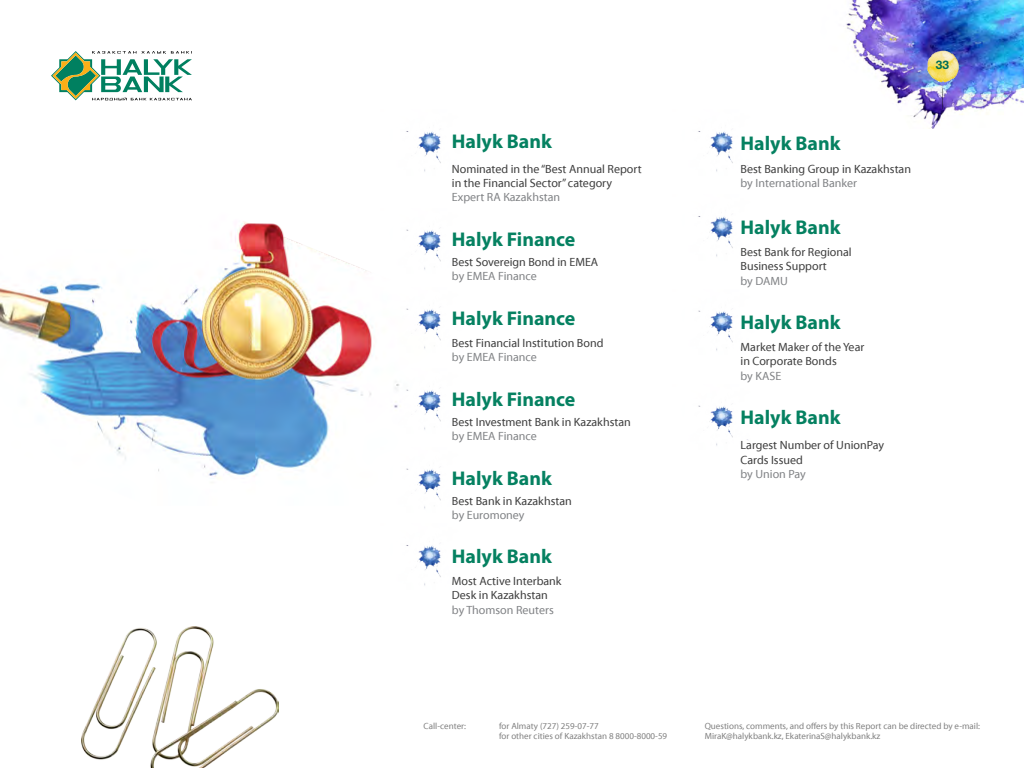
<style>
.page{position:relative;width:1024px;height:768px;background:#fff}
.page>*{position:absolute;margin:0;border:0;box-sizing:border-box;transform-origin:0 0}
.t1{font:700 19.9px "Myriad Pro";color:#058161}
.t2{font:12px/14.4px "Myriad Pro Kaz";color:#3d3d3d}
.t3{font:12px "Myriad Pro Kaz";color:#808285}
.t4{font:700 12px "Helvetica Neue Cyr";color:#006e59}
.t5{font:9px/10.8px "Myriad Pro Kaz";color:#808080}
</style>
<div class="page">
<img style="left:984px;top:0;width:40px;height:115px">
<img style="left:0;top:0;width:984px;height:713px">
<img style="left:380px;top:110px;width:98px;height:65px">
<img style="left:672px;top:110px;width:98px;height:65px">
<img style="left:672px;top:195px;width:98px;height:65px">
<img style="left:672px;top:290px;width:98px;height:65px">
<img style="left:672px;top:384px;width:98px;height:65px">
<img style="left:380px;top:447px;width:98px;height:65px">
<img style="left:380px;top:524px;width:98px;height:65px">
<img style="left:380px;top:208px;width:98px;height:66px">
<img style="left:380px;top:369px;width:98px;height:65px">
<img style="left:380px;top:287px;width:98px;height:66px">
<img style="left:81px;top:627px;width:197px;height:141px">
<svg style="left:942px;top:88px;width:1px;height:21px"></svg>
<h1 class="t1" style="left:452px;top:128px;width:101px">Halyk Bank</h1>
<p class="t2" style="left:452px;top:161px;width:191px">Nominated in the “Best Annual Report in the Financial Sector” category</p>
<p class="t3" style="left:452px;top:190px;width:110px">Expert RA Кazakhstan</p>
<h1 class="t1" style="left:452px;top:227px;width:125px">Halyk Finance</h1>
<p class="t2" style="left:452px;top:255px;width:148px">Best Sovereign Bond in EMEA</p>
<p class="t3" style="left:452px;top:269px;width:87px">by EMEA Finance</p>
<h1 class="t1" style="left:452px;top:306px;width:125px">Halyk Finance</h1>
<p class="t2" style="left:452px;top:335px;width:153px">Best Financial Institution Bond</p>
<p class="t3" style="left:452px;top:350px;width:87px">by EMEA Finance</p>
<h1 class="t1" style="left:452px;top:387px;width:125px">Halyk Finance</h1>
<p class="t2" style="left:452px;top:414px;width:181px">Best Investment Bank in Kazakhstan</p>
<p class="t3" style="left:452px;top:429px;width:87px">by EMEA Finance</p>
<h1 class="t1" style="left:452px;top:465px;width:101px">Halyk Bank</h1>
<p class="t2" style="left:452px;top:493px;width:122px">Best Bank in Kazakhstan</p>
<p class="t3" style="left:452px;top:508px;width:74px">by Euromoney</p>
<h1 class="t1" style="left:452px;top:544px;width:101px">Halyk Bank</h1>
<p class="t2" style="left:452px;top:573px;width:111px">Most Active Interbank<br>Desk in Kazakhstan</p>
<p class="t3" style="left:452px;top:602px;width:103px">by Thomson Reuters</p>
<p class="t4" style="left:936px;top:58px;width:15px">33</p>
<h1 class="t1" style="left:741px;top:131px;width:101px">Halyk Bank</h1>
<p class="t2" style="left:741px;top:162px;width:172px">Best Banking Group in Kazakhstan</p>
<p class="t3" style="left:741px;top:176px;width:118px">by International Banker</p>
<h1 class="t1" style="left:741px;top:214px;width:101px">Halyk Bank</h1>
<p class="t2" style="left:741px;top:244px;width:113px">Best Bank for Regional<br>Business Support</p>
<p class="t3" style="left:741px;top:273px;width:49px">by DAMU</p>
<h1 class="t1" style="left:741px;top:309px;width:101px">Halyk Bank</h1>
<p class="t2" style="left:741px;top:339px;width:125px">Market Maker of the Year in Corporate Bonds</p>
<p class="t3" style="left:741px;top:368px;width:42px">by KASE</p>
<h1 class="t1" style="left:741px;top:404px;width:101px">Halyk Bank</h1>
<p class="t2" style="left:741px;top:438px;width:145px">Largest Number of UnionPay<br>Cards Issued</p>
<p class="t3" style="left:741px;top:467px;width:67px">by Union Pay</p>
<p class="t5" style="left:424px;top:720px;width:44px">Call-center:</p>
<p class="t5" style="left:499px;top:720px;width:170px">for Almaty (727) 259-07-77<br>for other cities of Kazakhstan 8 8000-8000-59</p>
<p class="t5" style="left:705px;top:720px;width:277px">Questions, comments, and offers by this Report can be directed by e-mail:<br>MiraK@halykbank.kz, EkaterinaS@halykbank.kz</p>
</div>
